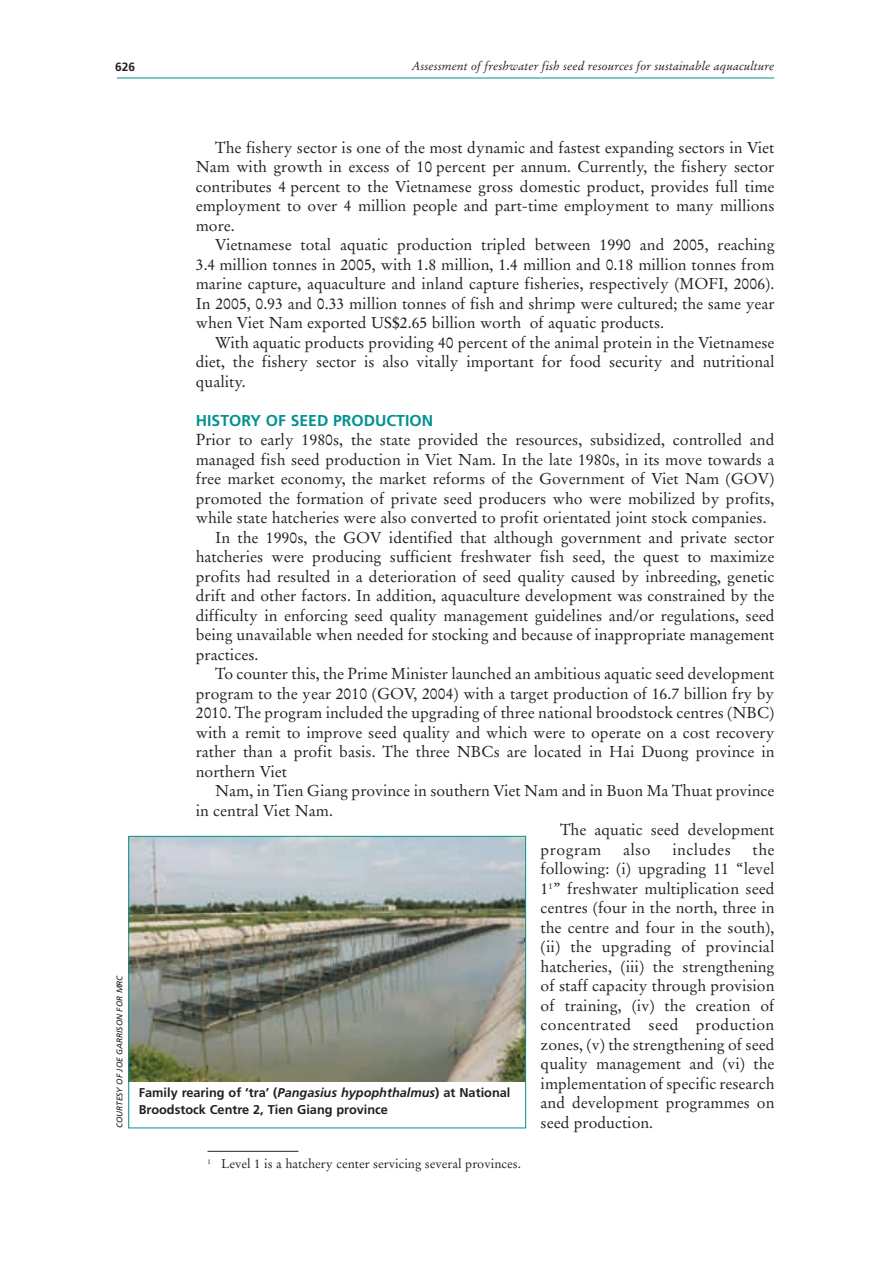
<style>
.page{position:relative;width:895px;height:1266px;background:#fff}
.page>*{position:absolute;margin:0;border:0;box-sizing:border-box;transform-origin:0 0}
.t1{font:15.75px/19.5px "Stempel Garamond LT Std";color:#231f20;text-align:justify}
.t2{font:700 15.75px "Frutiger LT Std";color:#009290}
.t3{font:15.75px "Stempel Garamond LT Std";letter-spacing:.03em;color:#231f20}
.t4{font:700 12.75px/16.5px "Frutiger LT Std";color:#231f20}
.t5{font:12.75px "Stempel Garamond LT Std";color:#231f20}
.t6{font:italic 12px "Stempel Garamond LT Std";color:#231f20}
.t7{font:700 12px "Frutiger LT Std";color:#231f20}
.t8{font:italic 8.25px "Frutiger LT Std";color:#231f20}
.s1{font-style:italic}
</style>
<div class="page">
<hr style="left:117px;top:78px;width:657px;height:1px;background:#009290">
<img style="left:130px;top:838px;width:394px;height:243px">
<div style="left:128px;top:836px;width:398px;height:292px;border:1px solid #009290"></div>
<hr style="left:207px;top:1151px;width:91px;height:1px;background:#231f20">
<p class="t7" style="left:115px;top:60px;width:22px">626</p>
<p class="t6" style="left:412px;top:59px;width:364px">Assessment of freshwater fish seed resources for sustainable aquaculture</p>
<p class="t8" style="left:115px;top:1128px;width:155px;rotate:-90deg">COURTESY OF JOE GARRISON FOR MRC</p>
<p class="t1" style="left:196px;top:138px;width:580px;text-indent:19px">The fishery sector is one of the most dynamic and fastest expanding sectors in Viet Nam with growth in excess of 10 percent per annum. Currently, the fishery sector contributes 4 percent to the Vietnamese gross domestic product, provides full time employment to over 4 million people and part-time employment to many millions more.</p>
<p class="t1" style="left:196px;top:235px;width:580px;text-indent:19px">Vietnamese total aquatic production tripled between 1990 and 2005, reaching 3.4 million tonnes in 2005, with 1.8 million, 1.4 million and 0.18 million tonnes from marine capture, aquaculture and inland capture fisheries, respectively (MOFI, 2006).<br>In 2005, 0.93 and 0.33 million tonnes of fish and shrimp were cultured; the same year when Viet Nam exported US$2.65 billion worth of aquatic products.</p>
<p class="t1" style="left:196px;top:333px;width:580px;text-indent:19px">With aquatic products providing 40 percent of the animal protein in the Vietnamese diet, the fishery sector is also vitally important for food security and nutritional quality.</p>
<p class="t2" style="left:196px;top:411px;width:239px">HISTORY OF SEED PRODUCTION</p>
<p class="t1" style="left:196px;top:430px;width:580px">Prior to early 1980s, the state provided the resources, subsidized, controlled and</p>
<p class="t1" style="left:196px;top:450px;width:580px">managed fish seed production in Viet Nam. In the late 1980s, in its move towards a</p>
<p class="t1" style="left:196px;top:469px;width:580px">free market economy, the market reforms of the Government of Viet Nam (GOV)</p>
<p class="t1" style="left:196px;top:489px;width:580px">promoted the formation of private seed producers who were mobilized by profits,</p>
<p class="t1" style="left:196px;top:508px;width:572px">while state hatcheries were also converted to profit orientated joint stock companies.</p>
<p class="t1" style="left:215px;top:528px;width:560px">In the 1990s, the GOV identified that although government and private sector</p>
<p class="t1" style="left:196px;top:547px;width:580px">hatcheries were producing sufficient freshwater fish seed, the quest to maximize</p>
<p class="t1" style="left:196px;top:567px;width:580px">profits had resulted in a deterioration of seed quality caused by inbreeding, genetic</p>
<p class="t1" style="left:196px;top:586px;width:580px">drift and other factors. In addition, aquaculture development was constrained by the</p>
<p class="t1" style="left:196px;top:606px;width:580px">difficulty in enforcing seed quality management guidelines and/or regulations, seed</p>
<p class="t1" style="left:196px;top:625px;width:580px">being unavailable when needed for stocking and because of inappropriate management</p>
<p class="t1" style="left:196px;top:645px;width:64px">practices.</p>
<p class="t1" style="left:215px;top:664px;width:560px">To counter this, the Prime Minister launched an ambitious aquatic seed development</p>
<p class="t1" style="left:196px;top:684px;width:580px">program to the year 2010 (GOV, 2004) with a target production of 16.7 billion fry by</p>
<p class="t1" style="left:196px;top:703px;width:580px">2010. The program included the upgrading of three national broodstock centres (NBC)</p>
<p class="t1" style="left:196px;top:723px;width:580px">with a remit to improve seed quality and which were to operate on a cost recovery</p>
<p class="t1" style="left:196px;top:742px;width:580px">rather than a profit basis. The three NBCs are located in Hai Duong province in</p>
<p class="t1" style="left:196px;top:762px;width:93px">northern Viet</p>
<p class="t1" style="left:215px;top:781px;width:560px">Nam, in Tien Giang province in southern Viet Nam and in Buon Ma Thuat province</p>
<p class="t1" style="left:196px;top:801px;width:139px">in central Viet Nam.</p>
<p class="t1" style="left:560px;top:820px;width:216px">The aquatic seed development</p>
<p class="t3" style="left:540px;top:840px;width:62px">program</p>
<p class="t1" style="left:623px;top:840px;width:29px">also</p>
<p class="t3" style="left:672px;top:840px;width:60px">includes</p>
<p class="t1" style="left:540px;top:840px;width:235px;text-indent:212px">the following: (i) upgrading 11 “level 1<sup>1</sup>” freshwater multiplication seed centres (four in the north, three in the centre and four in the south), (ii) the upgrading of provincial hatcheries, (iii) the strengthening of staff capacity through provision of training, (iv) the creation of concentrated seed production zones, (v) the strengthening of seed quality management and (vi) the implementation of specific research and development programmes on</p>
<p class="t4" style="left:139px;top:1085px;width:373px">Family rearing of ‘tra’ (<span class="s1">Pangasius hypophthalmus</span>) at National<br>Broodstock Centre 2, Tien Giang province</p>
<p class="t1" style="left:540px;top:1113px;width:114px">seed production.</p>
<p class="t5" style="left:207px;top:1156px;width:315px"><sup>1</sup> Level 1 is a hatchery center servicing several provinces.</p>
</div>
